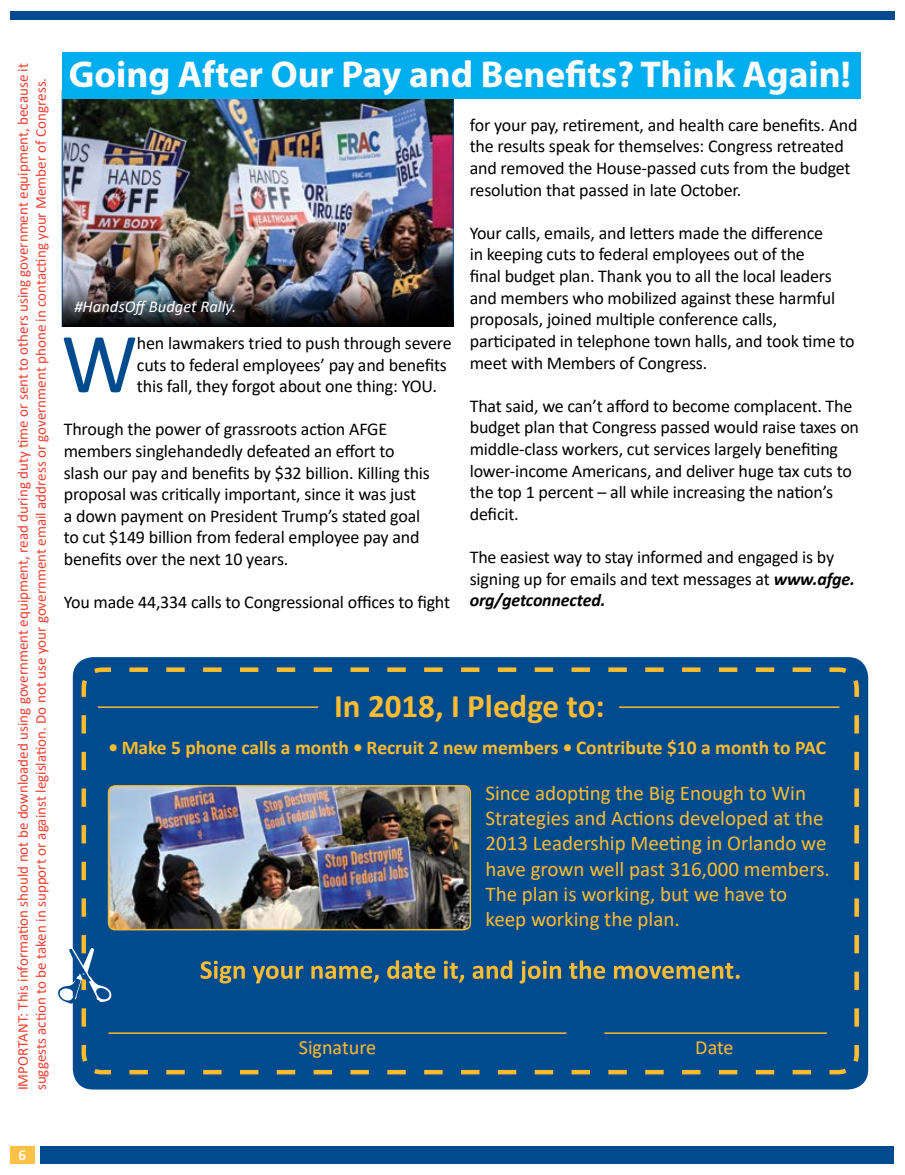
<style>
.page{position:relative;width:905px;height:1175px;background:#fff}
.page>*{position:absolute;margin:0;border:0;box-sizing:border-box;transform-origin:0 0}
.t1{font:86.1px "Calibri";color:#004b8d}
.t2{font:700 37.5px "Myriad Pro";color:#fff}
.t3{font:700 33px "Calibri";color:#fdbb30}
.t4{font:21px/25.2px "Calibri";color:#fdbb30}
.t5{font:20.1px "Calibri";color:#fdbb30}
.t6{font:700 19.5px "Calibri";color:#fdbb30}
.t7{font:18px/21.6px "Calibri";letter-spacing:-.01em;color:#000}
.t8{font:italic 16.5px "Calibri";color:#fff}
.t9{font:15px/18px "Calibri";color:#ef4135}
.t10{font:700 15px "Calibri";color:#fff}
.s1{font-weight:700;font-style:italic}
</style>
<div class="page">
<div style="left:11px;top:12px;width:884px;height:8px;background:#004b8d"></div>
<div style="left:40px;top:1146px;width:854px;height:17px;background:#004b8d"></div>
<div style="left:10px;top:1146px;width:24px;height:17px;background:#fec148"></div>
<img style="left:64px;top:99px;width:387px;height:187px">
<div style="left:62px;top:53px;width:798px;height:46px;background:#00aeef"></div>
<div style="left:73px;top:657px;width:795px;height:432px;background:#004b8d;border-radius:20px"></div>
<svg style="left:81px;top:667px;width:778px;height:408px"></svg>
<svg style="left:58px;top:715px;width:54px;height:320px"></svg>
<hr style="left:108px;top:1032px;width:458px;height:1px;background:#fdbb30">
<hr style="left:604px;top:1032px;width:222px;height:1px;background:#fdbb30">
<img style="left:108px;top:786px;width:361px;height:143px">
<div style="left:108px;top:785px;width:363px;height:145px;border:2px solid #fdbb30;border-radius:7px"></div>
<hr style="left:98px;top:706px;width:220px;height:2px;background:#fdbb30">
<hr style="left:619px;top:706px;width:220px;height:2px;background:#fdbb30">
<svg style="left:200px;top:960px;width:539px;height:23px"></svg>
<img style="left:62px;top:286px;width:391px;height:40px">
<p class="t9" style="left:13px;top:1090px;width:1028px;rotate:-90deg">IMPORTANT: This information should not be downloaded using government equipment, read during duty time or sent to others using government equipment, because it suggests action to be taken in support or against legislation. Do not use your government email address or government phone in contacting your Member of Congress.</p>
<h2 class="t2" style="left:69px;top:50px;width:783px">Going After Our Pay and Benefits? Think Again!</h2>
<p class="t8" style="left:74px;top:294px;width:163px">#HandsOff Budget Rally.</p>
<h1 class="t1" style="left:61px;top:304px;width:78px">W</h1>
<p class="t7" style="left:137px;top:332px;width:316px">hen lawmakers tried to push through severe cuts to federal employees’ pay and benefits this fall, they forgot about one thing: YOU.</p>
<p class="t7" style="left:64px;top:418px;width:367px">Through the power of grassroots action AFGE members singlehandedly defeated an effort to slash our pay and benefits by $32 billion. Killing this proposal was critically important, since it was just<br>a down payment on President Trump’s stated goal to cut $149 billion from federal employee pay and benefits over the next 10 years.</p>
<p class="t7" style="left:64px;top:591px;width:388px">You made 44,334 calls to Congressional offices to fight</p>
<p class="t7" style="left:470px;top:114px;width:389px">for your pay, retirement, and health care benefits. And the results speak for themselves: Congress retreated and removed the House-passed cuts from the budget resolution that passed in late October.</p>
<p class="t7" style="left:470px;top:222px;width:386px">Your calls, emails, and letters made the difference<br>in keeping cuts to federal employees out of the<br>final budget plan. Thank you to all the local leaders and members who mobilized against these harmful proposals, joined multiple conference calls, participated in telephone town halls, and took time to meet with Members of Congress.</p>
<p class="t7" style="left:470px;top:394px;width:391px">That said, we can’t afford to become complacent. The budget plan that Congress passed would raise taxes on middle-class workers, cut services largely benefiting lower-income Americans, and deliver huge tax cuts to the top 1 percent – all while increasing the nation’s deficit.</p>
<p class="t7" style="left:470px;top:546px;width:386px">The easiest way to stay informed and engaged is by signing up for emails and text messages at <span class="s1">www.afge. org/getconnected.</span></p>
<h3 class="t3" style="left:334px;top:683px;width:272px">In 2018, I Pledge to:</h3>
<p class="t6" style="left:108px;top:734px;width:719px">• Make 5 phone calls a month • Recruit 2 new members • Contribute $10 a month to PAC</p>
<p class="t4" style="left:485px;top:779px;width:346px">Since adopting the Big Enough to Win Strategies and Actions developed at the 2013 Leadership Meeting in Orlando we have grown well past 316,000 members.<br>The plan is working, but we have to keep working the plan.</p>
<p class="t5" style="left:299px;top:1033px;width:79px">Signature</p>
<p class="t5" style="left:695px;top:1033px;width:40px">Date</p>
<p class="t10" style="left:19px;top:1143px;width:9px">6</p>
</div>
